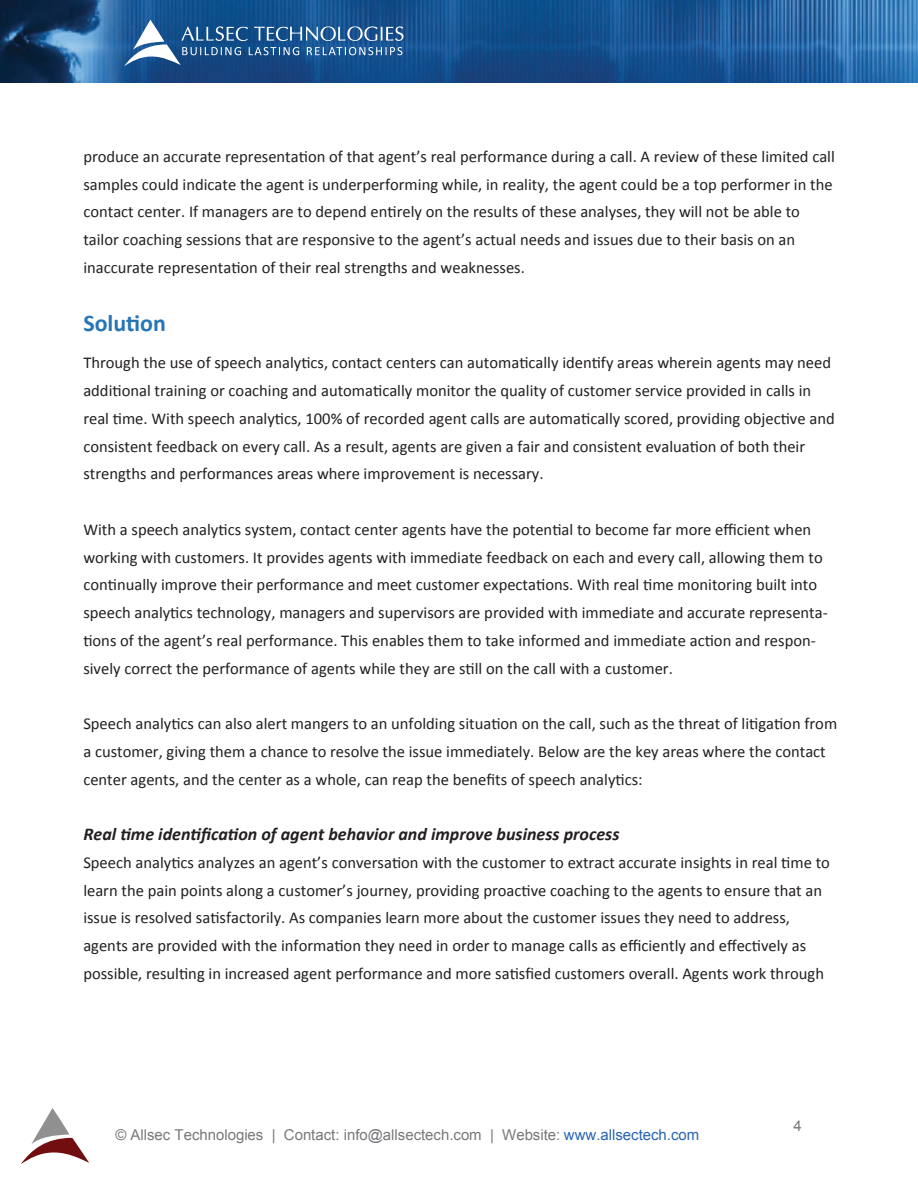
<style>
.page{position:relative;width:918px;height:1188px;background:#fff}
.page>*{position:absolute;margin:0;border:0;box-sizing:border-box;transform-origin:0 0}
.t1{font:700 24px "Calibri";color:#2675b6}
.t2{font:italic 700 18px "Calibri";color:#231f20}
.t3{font:16.5px/27.8px "Calibri";color:#231f20}
.t4{font:15px "Arial";color:#76787b}
.s1{color:#2865b1}
</style>
<div class="page">
<img style="left:0;top:0;width:918px;height:83px">
<svg style="left:124px;top:20px;width:280px;height:46px;background:#396b9e"></svg>
<svg style="left:21px;top:1108px;width:68px;height:56px"></svg>
<p class="t3" style="left:83px;top:142px;width:753px">produce an accurate representation of that agent’s real performance during a call. A review of these limited call samples could indicate the agent is underperforming while, in reality, the agent could be a top performer in the contact center. If managers are to depend entirely on the results of these analyses, they will not be able to tailor coaching sessions that are responsive to the agent’s actual needs and issues due to their basis on an inaccurate representation of their real strengths and weaknesses.</p>
<h1 class="t1" style="left:83px;top:309px;width:84px">Solution</h1>
<p class="t3" style="left:83px;top:348px;width:753px">Through the use of speech analytics, contact centers can automatically identify areas wherein agents may need additional training or coaching and automatically monitor the quality of customer service provided in calls in real time. With speech analytics, 100% of recorded agent calls are automatically scored, providing objective and consistent feedback on every call. As a result, agents are given a fair and consistent evaluation of both their strengths and performances areas where improvement is necessary.</p>
<p class="t3" style="left:83px;top:515px;width:746px">With a speech analytics system, contact center agents have the potential to become far more efficient when working with customers. It provides agents with immediate feedback on each and every call, allowing them to continually improve their performance and meet customer expectations. With real time monitoring built into speech analytics technology, managers and supervisors are provided with immediate and accurate representa&shy;tions of the agent’s real performance. This enables them to take informed and immediate action and respon&shy;sively correct the performance of agents while they are still on the call with a customer.</p>
<p class="t3" style="left:83px;top:709px;width:755px">Speech analytics can also alert mangers to an unfolding situation on the call, such as the threat of litigation from a customer, giving them a chance to resolve the issue immediately. Below are the key areas where the contact center agents, and the center as a whole, can reap the benefits of speech analytics:</p>
<p class="t2" style="left:83px;top:823px;width:538px">Real time identification of agent behavior and improve business process</p>
<p class="t3" style="left:83px;top:848px;width:748px">Speech analytics analyzes an agent’s conversation with the customer to extract accurate insights in real time to learn the pain points along a customer’s journey, providing proactive coaching to the agents to ensure that an issue is resolved satisfactorily. As companies learn more about the customer issues they need to address, agents are provided with the information they need in order to manage calls as efficiently and effectively as possible, resulting in increased agent performance and more satisfied customers overall. Agents work through</p>
<p class="t4" style="left:115px;top:1124px;width:585px">© Allsec Technologies | Contact: info@allsectech.com | Website: <span class="s1">www.allsectech.com</span></p>
<p class="t4" style="left:793px;top:1116px;width:10px">4</p>
</div>
